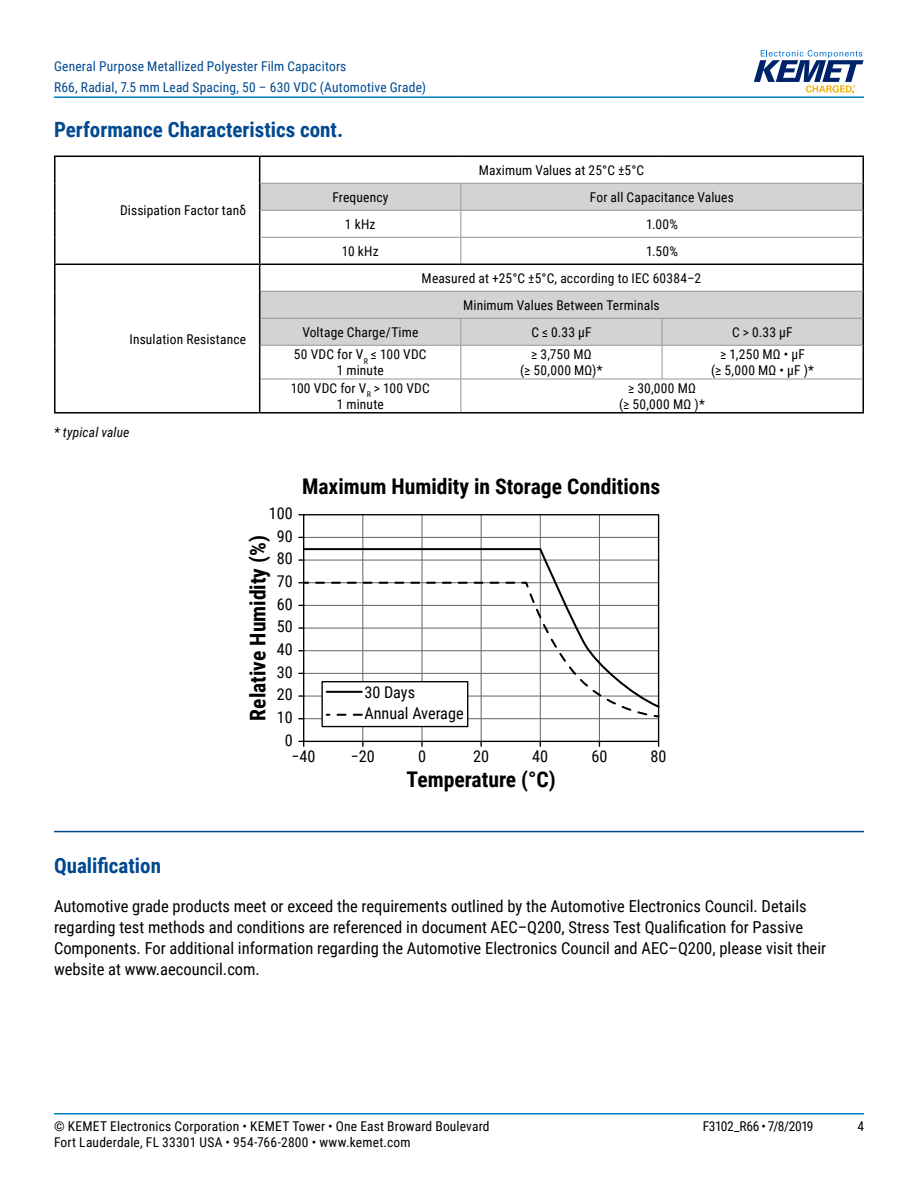
<style>
.page{position:relative;width:918px;height:1188px;background:#fff}
.page>*{position:absolute;margin:0;border:0;box-sizing:border-box;transform-origin:0 0}
.t1{font:700 21.6px "Roboto Condensed";color:#000}
.t2{font:700 21px "Roboto Condensed";color:#004990}
.t3{font:16.5px/21px "Roboto Condensed";color:#000}
.t4{font:16.2px/21.1px "Roboto Condensed";color:#000}
.t5{font:13.5px/16.2px "Roboto Condensed";letter-spacing:.015em;color:#000;text-align:center}
.t6{font:13.5px/21px "Roboto Condensed";letter-spacing:.015em;color:#004990}
.t7{font:13.5px "Roboto Condensed";letter-spacing:-.025em;color:#000}
.t8{font:italic 13.5px "Roboto Condensed";letter-spacing:.01em;color:#000}
</style>
<div class="page">
<hr style="left:54px;top:1113px;width:810px;height:2px;background:#007dc3">
<hr style="left:54px;top:96px;width:810px;height:2px;background:#007dc3">
<svg style="left:754px;top:50px;width:110px;height:43px"></svg>
<hr style="left:54px;top:831px;width:810px;height:1px;background:#004990">
<hr style="left:599px;top:515px;width:1px;height:227px;background:#636466">
<hr style="left:540px;top:515px;width:1px;height:227px;background:#636466">
<hr style="left:481px;top:515px;width:1px;height:227px;background:#636466">
<hr style="left:422px;top:515px;width:1px;height:227px;background:#636466">
<hr style="left:363px;top:515px;width:1px;height:227px;background:#636466">
<hr style="left:304px;top:537px;width:355px;height:1px;background:#636466">
<hr style="left:304px;top:718px;width:355px;height:1px;background:#636466">
<div style="left:303px;top:514px;width:356px;height:228px;border:1px solid #000"></div>
<svg style="left:299px;top:741px;width:5px;height:5px"></svg>
<svg style="left:539px;top:709px;width:121px;height:9px"></svg>
<svg style="left:302px;top:547px;width:358px;height:162px"></svg>
<div style="left:322px;top:682px;width:146px;height:45px;background:#fff"></div>
<div style="left:321px;top:681px;width:147px;height:46px;border:1px solid #000"></div>
<hr style="left:327px;top:691px;width:35px;height:2px;background:#000">
<svg style="left:327px;top:714px;width:35px;height:2px"></svg>
<svg style="left:260px;top:184px;width:602px;height:161px;fill:#d1d3d4"></svg>
<div style="left:260px;top:264px;width:603px;height:27px;background:#fff"></div>
<hr style="left:54px;top:156px;width:206px;height:1px;background:#000">
<hr style="left:54px;top:157px;width:2px;height:26px;background:#000">
<hr style="left:54px;top:183px;width:2px;height:27px;background:#000">
<hr style="left:54px;top:210px;width:2px;height:27px;background:#000">
<hr style="left:54px;top:237px;width:2px;height:27px;background:#000">
<hr style="left:260px;top:156px;width:201px;height:1px;background:#000">
<hr style="left:461px;top:156px;width:201px;height:1px;background:#000">
<hr style="left:662px;top:156px;width:202px;height:1px;background:#000">
<hr style="left:862px;top:157px;width:2px;height:26px;background:#000">
<hr style="left:862px;top:183px;width:2px;height:27px;background:#000">
<hr style="left:862px;top:210px;width:2px;height:27px;background:#000">
<hr style="left:862px;top:237px;width:2px;height:27px;background:#000">
<hr style="left:54px;top:265px;width:2px;height:26px;background:#000">
<hr style="left:54px;top:291px;width:2px;height:27px;background:#000">
<hr style="left:54px;top:318px;width:2px;height:27px;background:#000">
<hr style="left:54px;top:345px;width:2px;height:34px;background:#000">
<hr style="left:54px;top:379px;width:2px;height:33px;background:#000">
<hr style="left:54px;top:412px;width:206px;height:2px;background:#000">
<hr style="left:862px;top:265px;width:2px;height:26px;background:#000">
<hr style="left:862px;top:291px;width:2px;height:27px;background:#000">
<hr style="left:862px;top:318px;width:2px;height:27px;background:#000">
<hr style="left:862px;top:345px;width:2px;height:34px;background:#000">
<hr style="left:862px;top:379px;width:2px;height:33px;background:#000">
<hr style="left:260px;top:412px;width:201px;height:2px;background:#000">
<hr style="left:461px;top:412px;width:201px;height:2px;background:#000">
<hr style="left:662px;top:412px;width:202px;height:2px;background:#000">
<hr style="left:260px;top:291px;width:201px;height:1px;background:#939598">
<hr style="left:461px;top:291px;width:201px;height:1px;background:#939598">
<hr style="left:662px;top:291px;width:201px;height:1px;background:#939598">
<hr style="left:260px;top:318px;width:201px;height:1px;background:#939598">
<hr style="left:461px;top:318px;width:201px;height:1px;background:#939598">
<svg style="left:460px;top:319px;width:1px;height:26px"></svg>
<hr style="left:662px;top:318px;width:201px;height:1px;background:#939598">
<svg style="left:662px;top:319px;width:1px;height:26px"></svg>
<hr style="left:260px;top:345px;width:201px;height:1px;background:#939598">
<hr style="left:461px;top:345px;width:201px;height:1px;background:#939598">
<hr style="left:460px;top:346px;width:1px;height:33px;background:#939598">
<hr style="left:662px;top:345px;width:201px;height:1px;background:#939598">
<hr style="left:662px;top:346px;width:1px;height:33px;background:#939598">
<hr style="left:260px;top:379px;width:201px;height:1px;background:#939598">
<hr style="left:461px;top:379px;width:201px;height:1px;background:#939598">
<hr style="left:460px;top:379px;width:1px;height:33px;background:#939598">
<hr style="left:662px;top:379px;width:201px;height:1px;background:#939598">
<svg style="left:460px;top:184px;width:1px;height:80px"></svg>
<hr style="left:54px;top:264px;width:206px;height:1px;background:#000">
<hr style="left:260px;top:264px;width:201px;height:1px;background:#000">
<hr style="left:461px;top:264px;width:201px;height:1px;background:#000">
<hr style="left:662px;top:264px;width:202px;height:1px;background:#000">
<svg style="left:259px;top:157px;width:1px;height:188px"></svg>
<hr style="left:259px;top:345px;width:1px;height:34px;background:#000">
<hr style="left:259px;top:379px;width:1px;height:33px;background:#000">
<hr style="left:260px;top:183px;width:201px;height:1px;background:#939598">
<hr style="left:461px;top:183px;width:201px;height:1px;background:#939598">
<hr style="left:662px;top:183px;width:201px;height:1px;background:#939598">
<hr style="left:260px;top:210px;width:201px;height:1px;background:#939598">
<hr style="left:461px;top:210px;width:201px;height:1px;background:#939598">
<hr style="left:662px;top:210px;width:201px;height:1px;background:#939598">
<hr style="left:260px;top:237px;width:201px;height:1px;background:#939598">
<hr style="left:461px;top:237px;width:201px;height:1px;background:#939598">
<hr style="left:662px;top:237px;width:201px;height:1px;background:#939598">
<p class="t6" style="left:54px;top:55px;width:374px">General Purpose Metallized Polyester Film Capacitors<br>R66, Radial, 7.5 mm Lead Spacing, 50 – 630 VDC (Automotive Grade)</p>
<h2 class="t2" style="left:54px;top:115px;width:291px">Performance Characteristics cont.</h2>
<p class="t5" style="left:479px;top:161px;width:167px">Maximum Values at 25°C ±5°C</p>
<p class="t5" style="left:120px;top:202px;width:128px">Dissipation Factor tanδ</p>
<p class="t5" style="left:130px;top:330px;width:118px">Insulation Resistance</p>
<p class="t8" style="left:54px;top:423px;width:77px">* typical value</p>
<p class="t5" style="left:332px;top:188px;width:58px">Frequency</p>
<p class="t5" style="left:590px;top:188px;width:146px">For all Capacitance Values</p>
<p class="t5" style="left:345px;top:215px;width:32px">1 kHz</p>
<p class="t5" style="left:646px;top:215px;width:34px">1.00%</p>
<p class="t5" style="left:342px;top:242px;width:38px">10 kHz</p>
<p class="t5" style="left:646px;top:242px;width:34px">1.50%</p>
<p class="t5" style="left:422px;top:264px;width:281px;line-height:26.8px">Measured at +25°C ±5°C, according to IEC 60384–2<br>Minimum Values Between Terminals</p>
<p class="t5" style="left:302px;top:323px;width:118px">Voltage Charge/Time</p>
<p class="t5" style="left:531px;top:323px;width:62px">C ≤ 0.33 μF</p>
<p class="t5" style="left:732px;top:323px;width:62px">C &gt; 0.33 μF</p>
<p class="t5" style="left:294px;top:346px;width:134px">50 VDC for V<sub>R</sub> ≤ 100 VDC<br>1 minute</p>
<p class="t5" style="left:520px;top:346px;width:84px">≥ 3,750 MΩ<br>(≥ 50,000 MΩ)*</p>
<p class="t5" style="left:711px;top:346px;width:104px">≥ 1,250 MΩ • µF<br>(≥ 5,000 MΩ • µF )*</p>
<p class="t5" style="left:291px;top:379px;width:141px">100 VDC for V<sub>R</sub> &gt; 100 VDC<br>1 minute</p>
<p class="t5" style="left:619px;top:379px;width:87px">≥ 30,000 MΩ<br>(≥ 50,000 MΩ )*</p>
<p class="t4" style="left:269px;top:502px;width:25px">100</p>
<h1 class="t1" style="left:302px;top:471px;width:360px">Maximum Humidity in Storage Conditions</h1>
<p class="t4" style="left:277px;top:525px;width:17px">90</p>
<h1 class="t1" style="left:243px;top:721px;width:187px;rotate:-90deg">Relative Humidity (%)</h1>
<p class="t4" style="left:277px;top:548px;width:17px">80</p>
<p class="t4" style="left:277px;top:570px;width:17px">70</p>
<p class="t4" style="left:277px;top:593px;width:17px">60</p>
<p class="t4" style="left:277px;top:615px;width:17px">50</p>
<p class="t4" style="left:277px;top:638px;width:17px">40</p>
<p class="t4" style="left:277px;top:661px;width:17px">30</p>
<p class="t4" style="left:277px;top:683px;width:17px">20</p>
<p class="t4" style="left:277px;top:706px;width:17px">10</p>
<p class="t4" style="left:285px;top:729px;width:9px">0</p>
<p class="t4" style="left:364px;top:681px;width:101px">30 Days<br>Annual Average</p>
<p class="t4" style="left:292px;top:745px;width:26px">−40</p>
<p class="t4" style="left:351px;top:745px;width:26px">−20</p>
<p class="t4" style="left:418px;top:745px;width:9px">0</p>
<p class="t4" style="left:532px;top:745px;width:17px">40</p>
<p class="t4" style="left:591px;top:745px;width:17px">60</p>
<p class="t4" style="left:651px;top:745px;width:17px">80</p>
<p class="t4" style="left:473px;top:745px;width:17px">20</p>
<h1 class="t1" style="left:407px;top:764px;width:151px">Temperature (°C)</h1>
<h2 class="t2" style="left:54px;top:851px;width:109px">Qualification</h2>
<p class="t3" style="left:54px;top:895px;width:774px">Automotive grade products meet or exceed the requirements outlined by the Automotive Electronics Council. Details regarding test methods and conditions are referenced in document AEC–Q200, Stress Test Qualification for Passive Components. For additional information regarding the Automotive Electronics Council and AEC–Q200, please visit their website at www.aecouncil.com.</p>
<p class="t5" style="left:54px;top:1117px;width:437px">© KEMET Electronics Corporation • KEMET Tower • One East Broward Boulevard</p>
<p class="t7" style="left:703px;top:1116px;width:112px">F3102_R66 • 7/8/2019</p>
<p class="t5" style="left:857px;top:1117px;width:8px">4</p>
<p class="t5" style="left:54px;top:1133px;width:358px">Fort Lauderdale, FL 33301 USA • 954-766-2800 • www.kemet.com</p>
</div>
